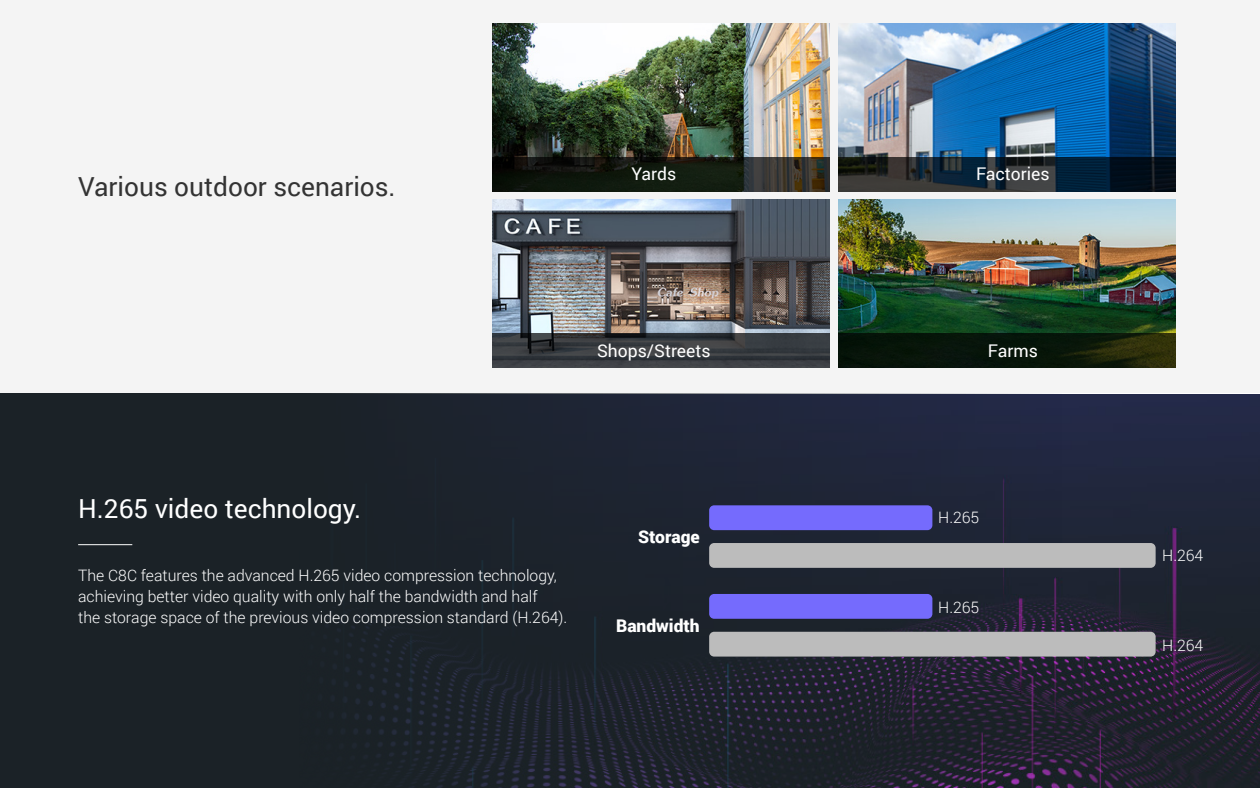
<style>
.page{position:relative;width:1260px;height:788px;background:#fff}
.page>*{position:absolute;margin:0;border:0;box-sizing:border-box;transform-origin:0 0}
.t1{font:26.25px "Roboto";color:#333}
.t2{font:26.25px "Roboto";color:#fff}
.t3{font:17.5px "Roboto";color:#fff}
.t4{font:900 17.5px "Roboto";color:#fff}
.t5{font:300 15.75px/21px "Roboto";color:#fff}
</style>
<div class="page">
<img style="left:1062px;top:394px;width:198px;height:394px">
<svg style="left:0;top:392px;width:1062px;height:396px;background:#1e242d"></svg>
<hr style="left:78px;top:544px;width:54px;height:1px;background:#fff">
<div style="left:709px;top:505px;width:223px;height:25px;background:#756bfd;border-radius:5px"></div>
<div style="left:709px;top:543px;width:447px;height:24px;background:#bcbcbc;border-radius:5px"></div>
<div style="left:709px;top:594px;width:223px;height:24px;background:#756bfd;border-radius:5px"></div>
<div style="left:709px;top:631px;width:447px;height:25px;background:#bcbcbc;border-radius:5px"></div>
<div style="left:0;top:0;width:1260px;height:392px;background:#f4f4f4"></div>
<img style="left:838px;top:24px;width:338px;height:133px">
<img style="left:492px;top:24px;width:338px;height:133px">
<img style="left:492px;top:200px;width:338px;height:133px">
<img style="left:838px;top:200px;width:338px;height:133px">
<svg style="left:492px;top:157px;width:338px;height:34px;background:#1a1e15"></svg>
<svg style="left:492px;top:333px;width:338px;height:34px;background:#363a3e"></svg>
<svg style="left:838px;top:157px;width:338px;height:34px;background:#19252e"></svg>
<svg style="left:838px;top:333px;width:338px;height:34px;background:#0e1909"></svg>
<h1 class="t1" style="left:78px;top:168px;width:319px">Various outdoor scenarios.</h1>
<p class="t3" style="left:631px;top:161px;width:46px">Yards</p>
<p class="t3" style="left:976px;top:161px;width:75px">Factories</p>
<p class="t3" style="left:597px;top:339px;width:115px">Shops/Streets</p>
<p class="t3" style="left:988px;top:339px;width:51px">Farms</p>
<h1 class="t2" style="left:78px;top:490px;width:284px">H.265 video technology.</h1>
<p class="t5" style="left:78px;top:564px;width:491px">The C8C features the advanced H.265 video compression technology, achieving better video quality with only half the bandwidth and half<br>the storage space of the previous video compression standard (H.264).</p>
<p class="t4" style="left:638px;top:524px;width:63px">Storage</p>
<p class="t4" style="left:616px;top:613px;width:85px">Bandwidth</p>
<p class="t5" style="left:938px;top:506px;width:43px">H.265</p>
<p class="t5" style="left:938px;top:596px;width:43px">H.265</p>
<p class="t5" style="left:1162px;top:544px;width:43px">H.264</p>
<p class="t5" style="left:1162px;top:634px;width:43px">H.264</p>
</div>
